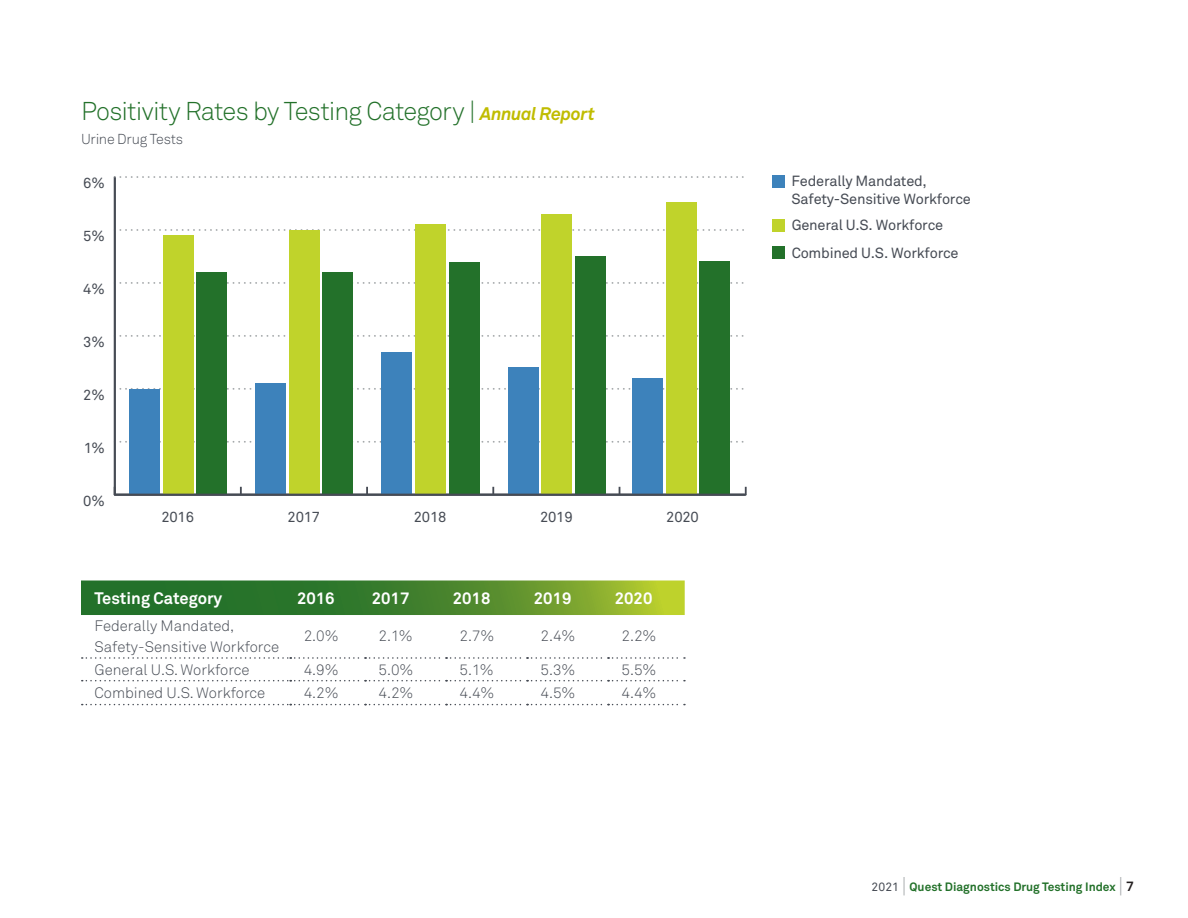
<style>
.page{position:relative;width:1188px;height:918px;background:#fff}
.page>*{position:absolute;margin:0;border:0;box-sizing:border-box;transform-origin:0 0}
.Tables_Section_Heade{font:300 25.5px "Akkurat Std";letter-spacing:-.035em;color:#23712a}
.Table_Heads{font:700 16.5px "Akkurat Pro";color:#fff}
.Table_Heads-2{font:700 16.5px "Akkurat Std";color:#fff}
.Table_Content{font:300 15px/21px "Akkurat Std";color:#464b54}
.Table_Content-2{font:300 15px "Akkurat Pro";color:#464b54}
.t1{font:14.55px/17.5px "Akkurat Std";letter-spacing:-.015em;color:#464b54}
.Tables_Section_SubHe{font:300 14.25px "Akkurat Std";letter-spacing:-.015em;color:#464b54}
.t2{font:700 12px "Akkurat Std";color:#23712a}
.s1{font-family:"Akkurat Pro";font-weight:700;font-style:italic;font-size:18px;color:#c0bc00}
.s2{font-weight:400;color:#464b54}
.s3{font-weight:300;font-size:21px;color:#a3a7a9}
.s4{font-size:13.5px;color:#231f20}
</style>
<div class="page">
<svg style="left:81px;top:580px;width:604px;height:35px;background:#4f8a2f"></svg>
<svg style="left:82px;top:657px;width:603px;height:2px"></svg>
<svg style="left:82px;top:680px;width:603px;height:1px"></svg>
<svg style="left:82px;top:704px;width:603px;height:1px"></svg>
<div style="left:773px;top:175px;width:12px;height:13px;background:#3d82bb"></div>
<div style="left:773px;top:219px;width:12px;height:13px;background:#c0d32b"></div>
<div style="left:773px;top:246px;width:12px;height:13px;background:#23712a"></div>
<svg style="left:113px;top:176px;width:633px;height:320px"></svg>
<p class="Tables_Section_Heade" style="left:81px;top:96px;width:516px">Positivity Rates by Testing Category | <span class="s1">Annual Report</span></p>
<p class="Tables_Section_SubHe" style="left:81px;top:131px;width:104px">Urine Drug Tests</p>
<p class="t1" style="left:83px;top:174px;width:23px">6%</p>
<p class="t1" style="left:83px;top:227px;width:23px">5%</p>
<p class="t1" style="left:83px;top:280px;width:23px">4%</p>
<p class="t1" style="left:83px;top:333px;width:23px">3%</p>
<p class="t1" style="left:83px;top:386px;width:23px">2%</p>
<p class="t1" style="left:84px;top:439px;width:22px">1%</p>
<p class="t1" style="left:83px;top:492px;width:23px">0%</p>
<p class="t1" style="left:161px;top:508px;width:34px">2016</p>
<p class="t1" style="left:288px;top:508px;width:34px">2017</p>
<p class="t1" style="left:414px;top:508px;width:34px">2018</p>
<p class="t1" style="left:540px;top:508px;width:34px">2019</p>
<p class="t1" style="left:666px;top:508px;width:34px">2020</p>
<p class="Table_Heads-2" style="left:94px;top:588px;width:129px">Testing Category</p>
<p class="Table_Heads" style="left:297px;top:588px;width:39px">2016</p>
<p class="Table_Heads" style="left:372px;top:588px;width:39px">2017</p>
<p class="Table_Heads" style="left:453px;top:588px;width:39px">2018</p>
<p class="Table_Heads" style="left:534px;top:588px;width:39px">2019</p>
<p class="Table_Heads" style="left:615px;top:588px;width:39px">2020</p>
<p class="Table_Content" style="left:94px;top:615px;width:186px">Federally Mandated,<br>Safety-Sensitive Workforce</p>
<p class="Table_Content-2" style="left:304px;top:627px;width:36px">2.0%</p>
<p class="Table_Content-2" style="left:379px;top:627px;width:36px">2.1%</p>
<p class="Table_Content-2" style="left:460px;top:627px;width:36px">2.7%</p>
<p class="Table_Content-2" style="left:541px;top:627px;width:36px">2.4%</p>
<p class="Table_Content-2" style="left:622px;top:627px;width:36px">2.2%</p>
<p class="Table_Content" style="left:94px;top:659px;width:157px">General U.S. Workforce</p>
<p class="Table_Content-2" style="left:304px;top:661px;width:36px">4.9%</p>
<p class="Table_Content-2" style="left:379px;top:661px;width:36px">5.0%</p>
<p class="Table_Content-2" style="left:460px;top:661px;width:36px">5.1%</p>
<p class="Table_Content-2" style="left:541px;top:661px;width:36px">5.3%</p>
<p class="Table_Content-2" style="left:622px;top:661px;width:36px">5.5%</p>
<p class="Table_Content" style="left:94px;top:682px;width:172px">Combined U.S. Workforce</p>
<p class="Table_Content-2" style="left:304px;top:684px;width:36px">4.2%</p>
<p class="Table_Content-2" style="left:379px;top:684px;width:36px">4.2%</p>
<p class="Table_Content-2" style="left:460px;top:684px;width:36px">4.4%</p>
<p class="Table_Content-2" style="left:541px;top:684px;width:36px">4.5%</p>
<p class="Table_Content-2" style="left:622px;top:684px;width:36px">4.4%</p>
<p class="t1" style="left:792px;top:172px;width:181px">Federally Mandated,<br>Safety-Sensitive Workforce</p>
<p class="t1" style="left:792px;top:212px;width:168px;line-height:27.5px">General U.S. Workforce<br>Combined U.S. Workforce</p>
<p class="t2" style="left:872px;top:879px;width:264px"><span class="s2">2021</span> <span class="s3">|</span> Quest Diagnostics Drug Testing Index <span class="s3">|</span> <span class="s4">7</span></p>
</div>
